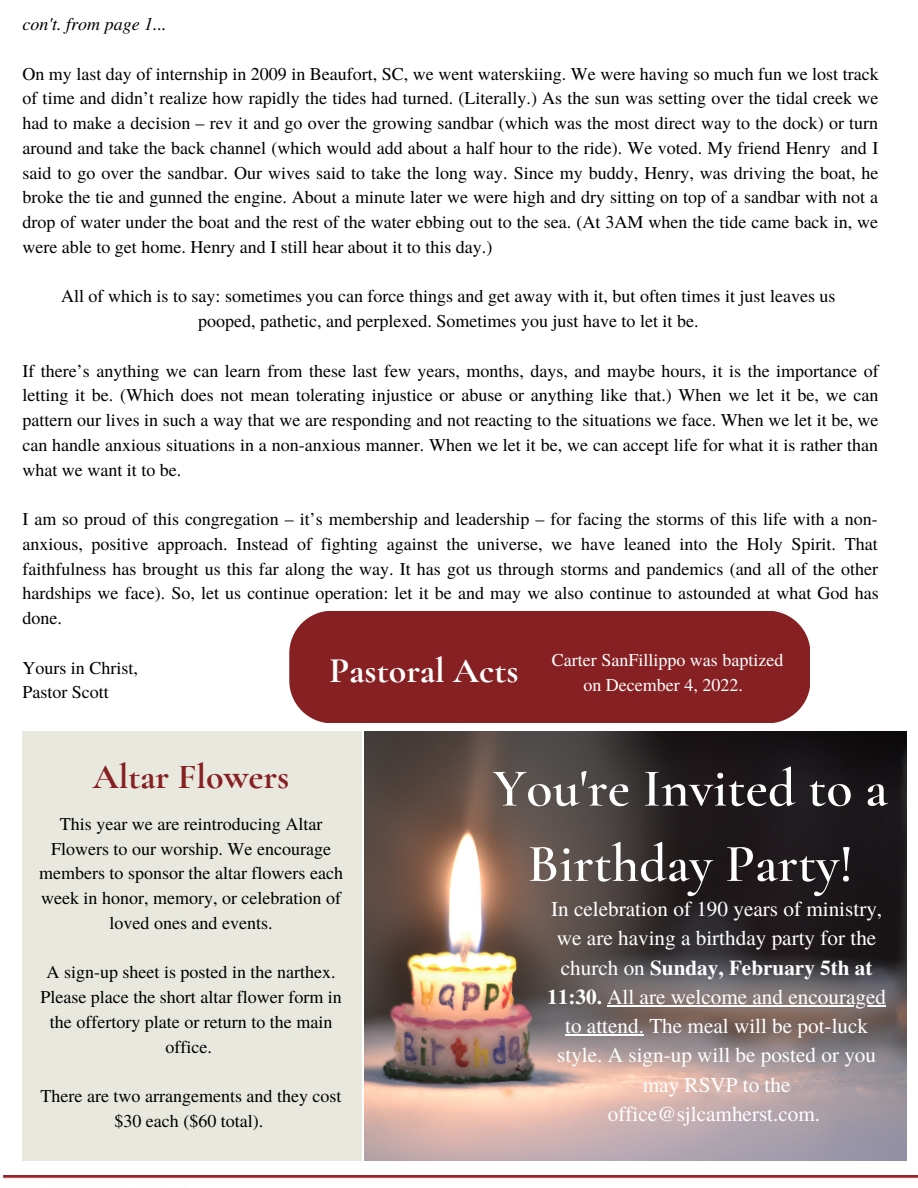
<style>
.page{position:relative;width:918px;height:1188px;background:#fff}
.page>*{position:absolute;margin:0;border:0;box-sizing:border-box;transform-origin:0 0}
.t1{font:600 54px/75.3px "Cormorant Garamond";color:#fff;text-align:center}
.t2{font:700 36px "Cormorant Garamond";color:#872023}
.t3{font:21.15px/29.2px "Te X Gyre Termes";color:#fff;text-align:center}
.t4{font:18px/24.8px "Te X Gyre Termes";color:#000;text-align:center}
.t5{font:18px/24.8px "Te X Gyre Termes";color:#fff}
.t6{font:italic 18px "Te X Gyre Termes";color:#000}
.s1{font-family:"Cormorant Garamond";font-weight:700;font-size:36px}
.s2{font-weight:700}
</style>
<div class="page">
<img style="left:2px;top:1176px;width:916px;height:3px">
<div style="left:22px;top:732px;width:340px;height:429px;background:#e8e8df"></div>
<img style="left:364px;top:732px;width:542px;height:428px">
<div style="left:289px;top:611px;width:521px;height:112px;background:#872023"></div>
<hr style="left:607px;top:1005px;width:279px;height:1px;background:#fff">
<hr style="left:565px;top:1034px;width:79px;height:1px;background:#fff">
<p class="t6" style="left:22px;top:11px;width:146px">con't. from page 1...</p>
<p class="t4" style="left:22px;top:60px;width:858px;text-align:justify">On my last day of internship in 2009 in Beaufort, SC, we went waterskiing. We were having so much fun we lost track of time and didn’t realize how rapidly the tides had turned. (Literally.) As the sun was setting over the tidal creek we had to make a decision – rev it and go over the growing sandbar (which was the most direct way to the dock) or turn around and take the back channel (which would add about a half hour to the ride). We voted. My friend Henry and I said to go over the sandbar. Our wives said to take the long way. Since my buddy, Henry, was driving the boat, he broke the tie and gunned the engine. About a minute later we were high and dry sitting on top of a sandbar with not a drop of water under the boat and the rest of the water ebbing out to the sea. (At 3AM when the tide came back in, we were able to get home. Henry and I still hear about it to this day.)</p>
<p class="t4" style="left:61px;top:283px;width:776px">All of which is to say: sometimes you can force things and get away with it, but often times it just leaves us pooped, pathetic, and perplexed. Sometimes you just have to let it be.</p>
<p class="t4" style="left:22px;top:357px;width:858px;text-align:justify">If there’s anything we can learn from these last few years, months, days, and maybe hours, it is the importance of letting it be. (Which does not mean tolerating injustice or abuse or anything like that.) When we let it be, we can pattern our lives in such a way that we are responding and not reacting to the situations we face. When we let it be, we can handle anxious situations in a non-anxious manner. When we let it be, we can accept life for what it is rather than what we want it to be.</p>
<p class="t4" style="left:22px;top:506px;width:858px;text-align:justify">I am so proud of this congregation – it’s membership and leadership – for facing the storms of this life with a non&shy;anxious, positive approach. Instead of fighting against the universe, we have leaned into the Holy Spirit. That faithfulness has brought us this far along the way. It has got us through storms and pandemics (and all of the other hardships we face). So, let us continue operation: let it be and may we also continue to astounded at what God has done.</p>
<p class="t4" style="left:22px;top:654px;width:117px;text-align:left">Yours in Christ,<br>Pastor Scott</p>
<p class="t5" style="left:583px;top:647px;width:201px;text-indent:-254px"><span class="s1">Pastoral Acts</span> Carter SanFillippo was baptized on December 4, 2022.</p>
<h2 class="t2" style="left:93px;top:755px;width:198px">Altar Flowers</h2>
<p class="t4" style="left:39px;top:810px;width:305px">This year we are reintroducing Altar Flowers to our worship. We encourage members to sponsor the altar flowers each week in honor, memory, or celebration of loved ones and events.</p>
<p class="t4" style="left:40px;top:959px;width:303px">A sign-up sheet is posted in the narthex.<br>Please place the short altar flower form in the offertory plate or return to the main office.</p>
<p class="t4" style="left:41px;top:1083px;width:302px">There are two arrangements and they cost $30 each ($60 total).</p>
<h1 class="t1" style="left:493px;top:751px;width:396px">You're Invited to a<br>Birthday Party!</h1>
<p class="t3" style="left:547px;top:893px;width:340px">In celebration of 190 years of ministry, we are having a birthday party for the church on <span class="s2">Sunday, February 5th at<br>11:30.</span> All are welcome and encouraged to attend. The meal will be pot-luck style. A sign-up will be posted or you may RSVP to the office@sjlcamherst.com.</p>
</div>
